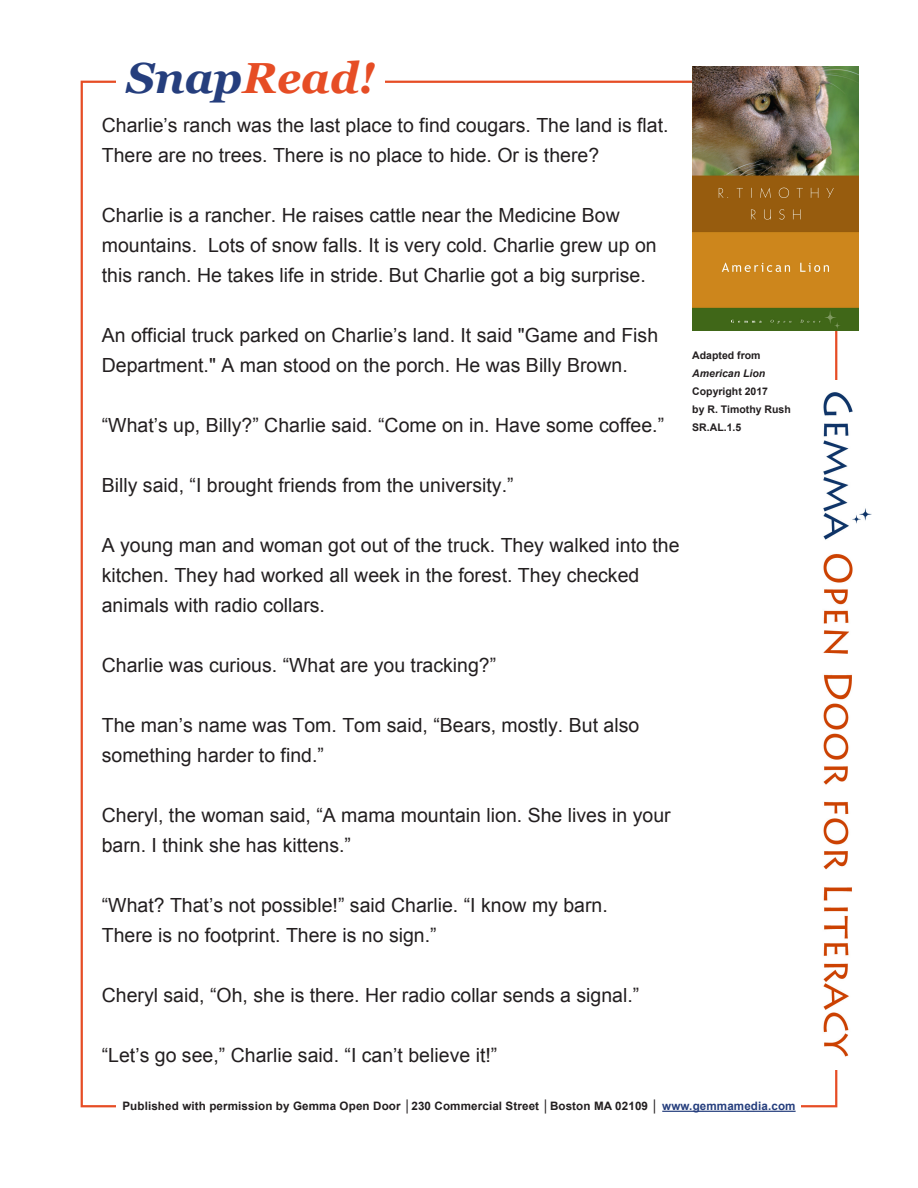
<style>
.page{position:relative;width:918px;height:1188px;background:#fff}
.page>*{position:absolute;margin:0;border:0;box-sizing:border-box;transform-origin:0 0}
.t1{font:italic 700 43.5px "Georgia";color:#e64d25}
.main_text{font:19.5px/30px "Arial";color:#231f20}
.t2{font:700 11.7px "Arial";letter-spacing:.01em;color:#231f20}
.t3{font:700 10.5px "Arial";color:#231f20}
.t4{font:italic 700 10.5px "Arial";color:#231f20}
.s1{color:#253e7d}
</style>
<div class="page">
<img style="left:692px;top:66px;width:166px;height:264px">
<img style="left:823px;top:392px;width:48px;height:665px">
<hr style="left:662px;top:1111px;width:134px;height:1px;background:#253e7d">
<p class="t1" style="left:126px;top:45px;width:250px"><span class="s1">Snap</span>Read!</p>
<p class="main_text" style="left:102px;top:111px;width:568px">Charlie’s ranch was the last place to find cougars. The land is flat.<br>There are no trees. There is no place to hide. Or is there?</p>
<p class="main_text" style="left:102px;top:201px;width:556px">Charlie is a rancher. He raises cattle near the Medicine Bow mountains. Lots of snow falls. It is very cold. Charlie grew up on this ranch. He takes life in stride. But Charlie got a big surprise.</p>
<p class="main_text" style="left:102px;top:321px;width:558px">An official truck parked on Charlie’s land. It said "Game and Fish<br>Department." A man stood on the porch. He was Billy Brown.</p>
<p class="main_text" style="left:102px;top:411px;width:564px">“What’s up, Billy?” Charlie said. “Come on in. Have some coffee.”</p>
<p class="main_text" style="left:102px;top:471px;width:413px">Billy said, “I brought friends from the university.”</p>
<p class="t3" style="left:692px;top:348px;width:70px">Adapted from</p>
<p class="t4" style="left:692px;top:366px;width:74px">American Lion</p>
<p class="t3" style="left:692px;top:384px;width:77px">Copyright 2017</p>
<p class="t3" style="left:692px;top:402px;width:100px">by R. Timothy Rush</p>
<p class="t3" style="left:692px;top:420px;width:51px">SR.AL.1.5</p>
<p class="main_text" style="left:102px;top:531px;width:579px">A young man and woman got out of the truck. They walked into the kitchen. They had worked all week in the forest. They checked animals with radio collars.</p>
<p class="main_text" style="left:102px;top:651px;width:396px">Charlie was curious. “What are you tracking?”</p>
<p class="main_text" style="left:102px;top:711px;width:539px">The man’s name was Tom. Tom said, “Bears, mostly. But also something harder to find.”</p>
<p class="main_text" style="left:102px;top:801px;width:570px">Cheryl, the woman said, “A mama mountain lion. She lives in your barn. I think she has kittens.”</p>
<p class="main_text" style="left:102px;top:891px;width:508px">“What? That’s not possible!” said Charlie. “I know my barn.<br>There is no footprint. There is no sign.”</p>
<p class="main_text" style="left:102px;top:981px;width:539px">Cheryl said, “Oh, she is there. Her radio collar sends a signal.”</p>
<p class="main_text" style="left:102px;top:1041px;width:397px">“Let’s go see,” Charlie said. “I can’t believe it!”</p>
<p class="t2" style="left:122px;top:1098px;width:675px">Published with permission by Gemma Open Door │230 Commercial Street │Boston MA 02109 │ <span class="s1">www.gemmamedia.com</span></p>
</div>
